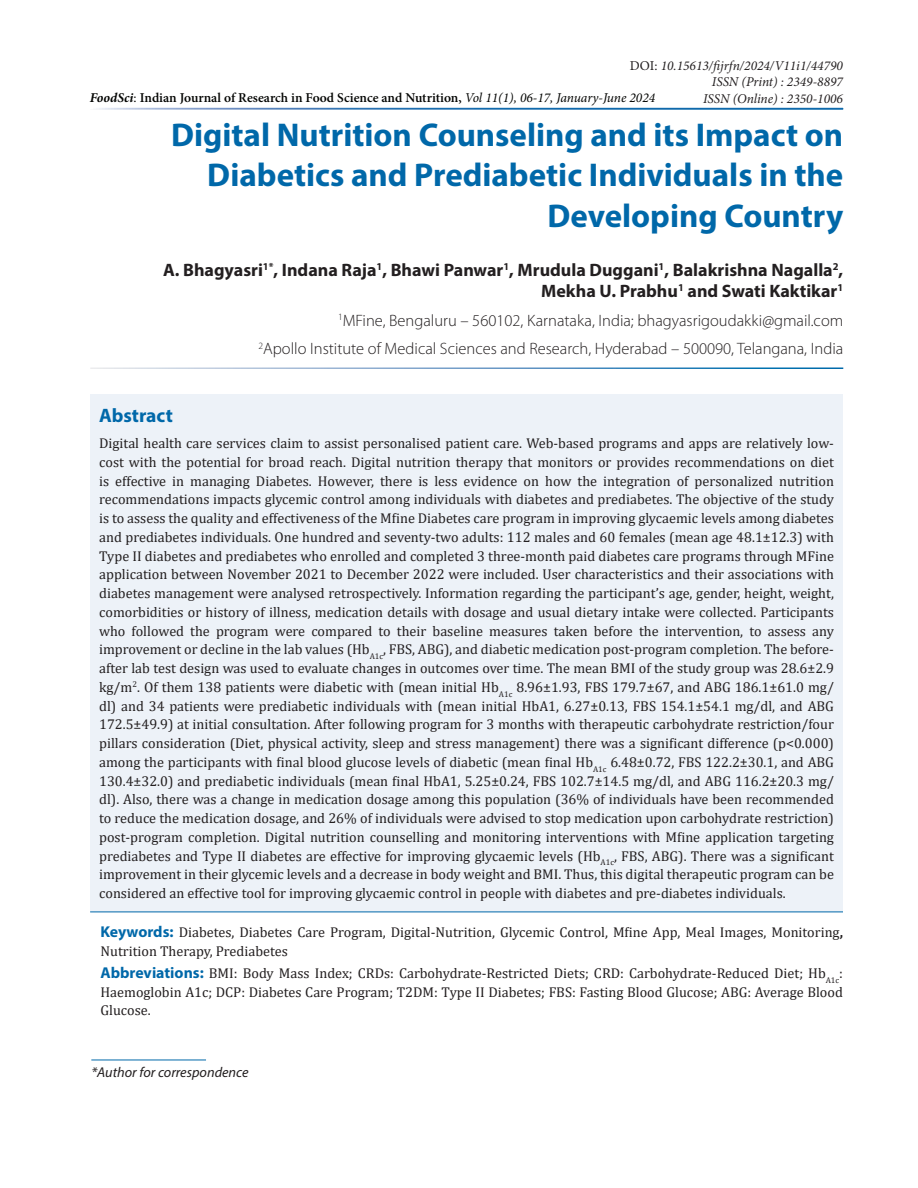
<style>
.page{position:relative;width:918px;height:1188px;background:#fff}
.page>*{position:absolute;margin:0;border:0;box-sizing:border-box;transform-origin:0 0}
.Article_title{font:700 33px/40.5px "Myriad Pro";color:#0068a9;text-align:right}
.Abstact_head{font:700 19.5px "Myriad Pro";color:#0068a9}
.Author_group{font:700 18px/21px "Myriad Pro";color:#231f20;text-align:right}
.Author_affiliation_l{font:300 16.5px "Myriad Pro";color:#231f20}
.Author_affiliation{font:300 16.5px "Myriad Pro";color:#231f20}
.Abstract_text{font:14.25px/18.8px "Cambria";color:#231f20;text-align:justify}
.Keyword_text{font:14.25px/18.8px "Cambria";color:#231f20}
.Footnote1{font:italic 14.25px "Myriad Pro";color:#231f20}
.t1{font:600 13.5px "Minion Pro";color:#040503}
.t2{font:italic 13.5px "Minion Pro";color:#231f20}
.s1{font-style:normal}
.s2{font-weight:700;font-style:italic}
.s3{font-weight:400}
.s4{font-weight:400;font-style:italic}
.s5{font-family:"Myriad Pro";font-weight:700;font-size:15.75px;color:#0068a9}
.s6{font-weight:700}
</style>
<div class="page">
<hr style="left:91px;top:1060px;width:115px;height:1px;background:#0068a9">
<div style="left:90px;top:394px;width:753px;height:518px;background:#edf2f8"></div>
<hr style="left:90px;top:912px;width:753px;height:1px;background:#0068a9">
<p class="t2" style="left:630px;top:56px;width:215px"><span class="s1">DOI:</span> 10.15613/fijrfn/2024/V11i1/44790</p>
<p class="t2" style="left:712px;top:73px;width:133px">ISSN (Print) : 2349-8897</p>
<p class="t2" style="left:703px;top:89px;width:141px">ISSN (Online) : 2350-1006</p>
<p class="t1" style="left:90px;top:89px;width:567px"><span class="s2">FoodSci</span><span class="s3">:</span> Indian Journal of Research in Food Science and Nutrition, <span class="s4">Vol 11(1), 06-17, January-June 2024</span></p>
<p class="Article_title" style="left:171px;top:113px;width:674px">Digital Nutrition Counseling and its Impact on<br>Diabetics and Prediabetic Individuals in the<br>Developing Country</p>
<p class="Author_group" style="left:163px;top:259px;width:682px">A. Bhagyasri<sup>1*</sup>, Indana Raja<sup>1</sup>, Bhawi Panwar<sup>1</sup>, Mrudula Duggani<sup>1</sup>, Balakrishna Nagalla<sup>2</sup>,<br>Mekha U. Prabhu<sup>1</sup> and Swati Kaktikar<sup>1</sup></p>
<p class="Author_affiliation" style="left:338px;top:311px;width:507px"><sup>1</sup>MFine, Bengaluru – 560102, Karnataka, India; bhagyasrigoudakki@gmail.com</p>
<p class="Author_affiliation_l" style="left:259px;top:339px;width:586px"><sup>2</sup>Apollo Institute of Medical Sciences and Research, Hyderabad – 500090, Telangana, India</p>
<p class="Abstact_head" style="left:99px;top:402px;width:75px">Abstract</p>
<p class="Abstract_text" style="left:99px;top:434px;width:736px">Digital health care services claim to assist personalised patient care. Web-based programs and apps are relatively low&shy;cost with the potential for broad reach. Digital nutrition therapy that monitors or provides recommendations on diet is effective in managing Diabetes. However, there is less evidence on how the integration of personalized nutrition recommendations impacts glycemic control among individuals with diabetes and prediabetes. The objective of the study is to assess the quality and effectiveness of the Mfine Diabetes care program in improving glycaemic levels among diabetes and prediabetes individuals. One hundred and seventy-two adults: 112 males and 60 females (mean age 48.1±12.3) with Type II diabetes and prediabetes who enrolled and completed 3 three-month paid diabetes care programs through MFine application between November 2021 to December 2022 were included. User characteristics and their associations with diabetes management were analysed retrospectively. Information regarding the participant’s age, gender, height, weight, comorbidities or history of illness, medication details with dosage and usual dietary intake were collected. Participants who followed the program were compared to their baseline measures taken before the intervention, to assess any improvement or decline in the lab values (Hb<sub>A1c</sub>, FBS, ABG), and diabetic medication post-program completion. The before&shy;after lab test design was used to evaluate changes in outcomes over time. The mean BMI of the study group was 28.6±2.9 kg/m<sup>2</sup>. Of them 138 patients were diabetic with (mean initial Hb<sub>A1c</sub> 8.96±1.93, FBS 179.7±67, and ABG 186.1±61.0 mg/ dl) and 34 patients were prediabetic individuals with (mean initial HbA1, 6.27±0.13, FBS 154.1±54.1 mg/dl, and ABG 172.5±49.9) at initial consultation. After following program for 3 months with therapeutic carbohydrate restriction/four pillars consideration (Diet, physical activity, sleep and stress management) there was a significant difference (p&lt;0.000) among the participants with final blood glucose levels of diabetic (mean final Hb<sub>A1c</sub> 6.48±0.72, FBS 122.2±30.1, and ABG 130.4±32.0) and prediabetic individuals (mean final HbA1, 5.25±0.24, FBS 102.7±14.5 mg/dl, and ABG 116.2±20.3 mg/ dl). Also, there was a change in medication dosage among this population (36% of individuals have been recommended to reduce the medication dosage, and 26% of individuals were advised to stop medication upon carbohydrate restriction) post-program completion. Digital nutrition counselling and monitoring interventions with Mfine application targeting prediabetes and Type II diabetes are effective for improving glycaemic levels (Hb<sub>A1c</sub>, FBS, ABG). There was a significant improvement in their glycemic levels and a decrease in body weight and BMI. Thus, this digital therapeutic program can be considered an effective tool for improving glycaemic control in people with diabetes and pre-diabetes individuals.</p>
<p class="Keyword_text" style="left:100px;top:923px;width:744px"><span class="s5">Keywords:</span> Diabetes, Diabetes Care Program, Digital-Nutrition, Glycemic Control, Mfine App, Meal Images, Monitoring<span class="s6">,<br></span>Nutrition Therapy, Prediabetes</p>
<p class="Keyword_text" style="left:100px;top:964px;width:744px;text-align:justify"><span class="s5">Abbreviations:</span> BMI: Body Mass Index; CRDs: Carbohydrate-Restricted Diets; CRD: Carbohydrate-Reduced Diet; Hb<sub>A1c</sub>:<br>Haemoglobin A1c; DCP: Diabetes Care Program; T2DM: Type II Diabetes; FBS: Fasting Blood Glucose; ABG: Average Blood Glucose.</p>
<p class="Footnote1" style="left:91px;top:1063px;width:159px">*Author for correspondence</p>
</div>
